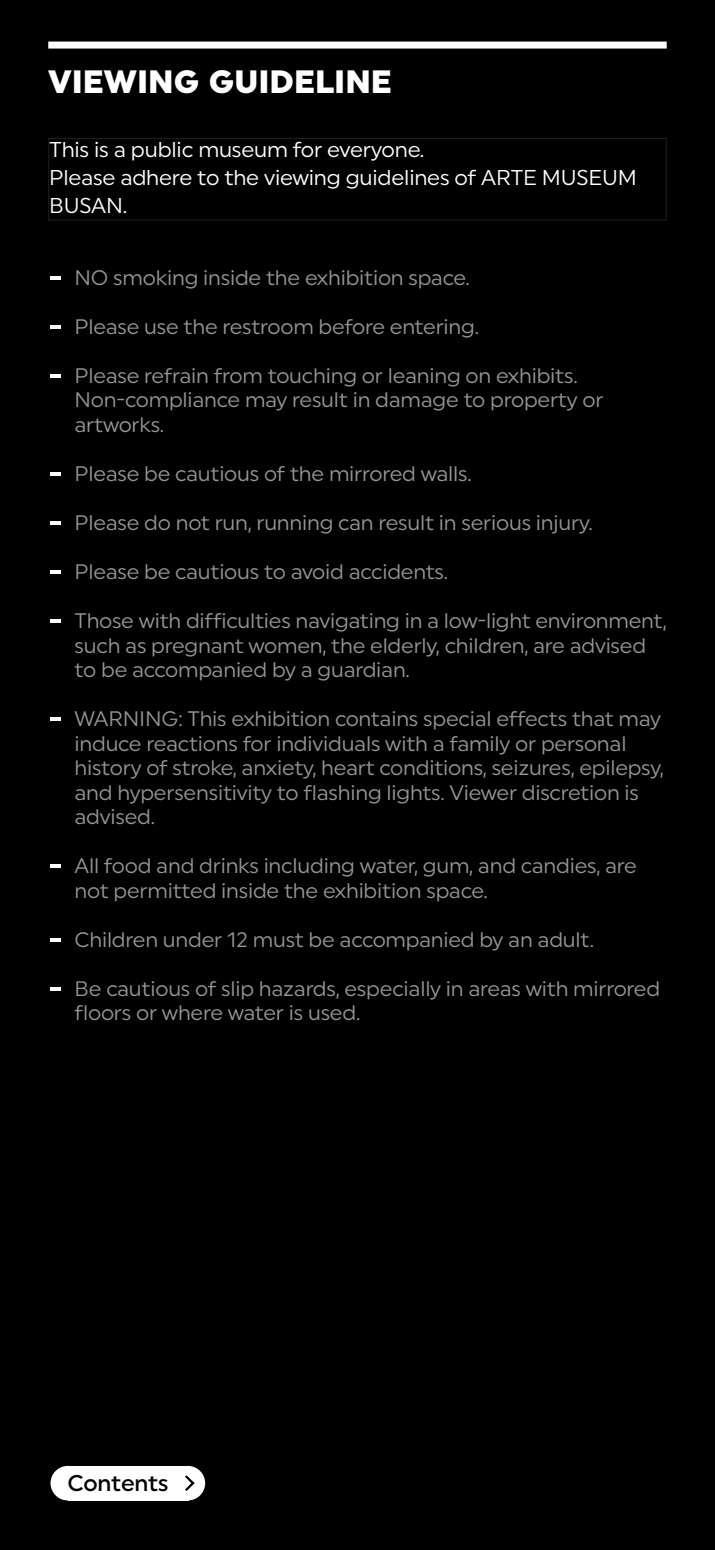
<style>
.page{position:relative;width:715px;height:1550px;background:#000}
.page>*{position:absolute;margin:0;border:0;box-sizing:border-box;transform-origin:0 0}
.t1{font:900 32.2px "Uniform";color:#fff}
.t2{font:500 22.75px "Uniform";letter-spacing:-.01em;color:#000}
.t3{font:21.35px/28px "Uniform";letter-spacing:-.01em;color:#fff}
.t4{font:21px/24.5px "Uniform";letter-spacing:-.01em;color:#939598}
</style>
<div class="page">
<div style="left:48px;top:42px;width:619px;height:7px;background:#fff"></div>
<div style="left:48px;top:138px;width:619px;height:83px;border:1px solid #231f20"></div>
<hr style="left:51px;top:276px;width:10px;height:4px;background:#fff">
<hr style="left:51px;top:472px;width:10px;height:4px;background:#fff">
<hr style="left:51px;top:374px;width:10px;height:4px;background:#fff">
<hr style="left:51px;top:325px;width:10px;height:4px;background:#fff">
<hr style="left:51px;top:521px;width:10px;height:4px;background:#fff">
<hr style="left:51px;top:570px;width:10px;height:4px;background:#fff">
<hr style="left:51px;top:619px;width:10px;height:4px;background:#fff">
<hr style="left:51px;top:717px;width:10px;height:4px;background:#fff">
<hr style="left:51px;top:864px;width:10px;height:4px;background:#fff">
<svg style="left:51px;top:938px;width:10px;height:3px"></svg>
<svg style="left:51px;top:987px;width:10px;height:3px"></svg>
<div style="left:68px;top:1466px;width:120px;height:34px;background:#fff"></div>
<div style="left:171px;top:1466px;width:34px;height:34px;background:#fff;border-radius:50%"></div>
<div style="left:51px;top:1466px;width:34px;height:34px;background:#fff;border-radius:50%"></div>
<svg style="left:185px;top:1475px;width:10px;height:16px"></svg>
<p class="t1" style="left:48px;top:63px;width:345px">VIEWING GUIDELINE</p>
<p class="t3" style="left:49px;top:135px;width:377px">This is a public museum for everyone.</p>
<p class="t3" style="left:49px;top:163px;width:589px">Please adhere to the viewing guidelines of ARTE MUSEUM<br>BUSAN.</p>
<p class="t4" style="left:75px;top:265px;width:397px">NO smoking inside the exhibition space.</p>
<p class="t4" style="left:75px;top:314px;width:406px">Please use the restroom before entering.</p>
<p class="t4" style="left:75px;top:363px;width:505px">Please refrain from touching or leaning on exhibits.</p>
<p class="t4" style="left:75px;top:387px;width:530px">Non-compliance may result in damage to property or artworks.</p>
<p class="t4" style="left:75px;top:461px;width:399px">Please be cautious of the mirrored walls.</p>
<p class="t4" style="left:75px;top:510px;width:520px">Please do not run, running can result in serious injury.</p>
<p class="t4" style="left:75px;top:559px;width:375px">Please be cautious to avoid accidents.</p>
<p class="t4" style="left:75px;top:608px;width:594px">Those with difficulties navigating in a low-light environment, such as pregnant women, the elderly, children, are advised to be accompanied by a guardian.</p>
<p class="t4" style="left:75px;top:706px;width:591px">WARNING: This exhibition contains special effects that may induce reactions for individuals with a family or personal history of stroke, anxiety, heart conditions, seizures, epilepsy, and hypersensitivity to flashing lights. Viewer discretion is advised.</p>
<p class="t4" style="left:75px;top:853px;width:564px">All food and drinks including water, gum, and candies, are not permitted inside the exhibition space.</p>
<p class="t4" style="left:75px;top:926px;width:521px">Children under 12 must be accompanied by an adult.</p>
<p class="t4" style="left:75px;top:975px;width:587px">Be cautious of slip hazards, especially in areas with mirrored floors or where water is used.</p>
<p class="t2" style="left:67px;top:1469px;width:103px">Contents</p>
</div>
